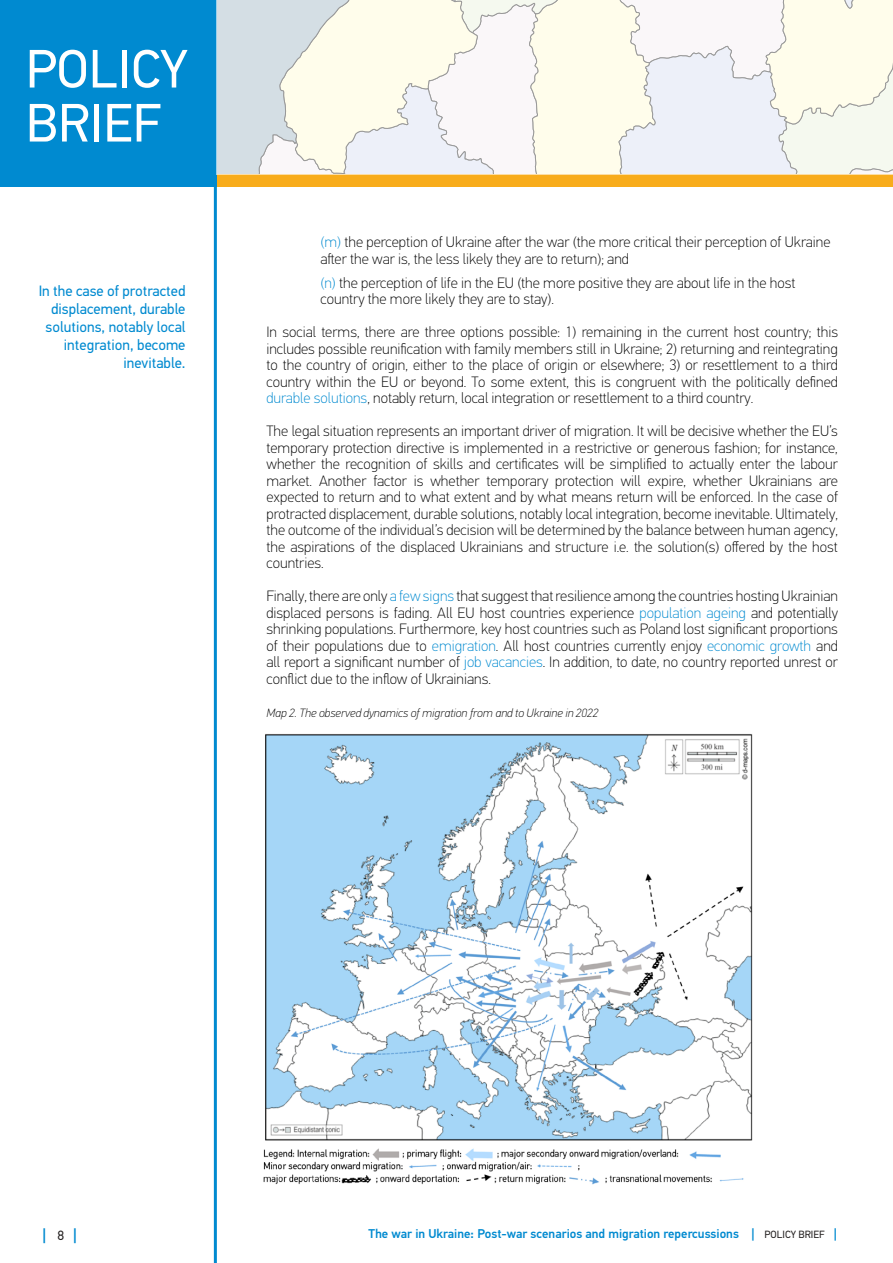
<style>
.page{position:relative;width:893px;height:1263px;background:#fff}
.page>*{position:absolute;margin:0;border:0;box-sizing:border-box;transform-origin:0 0}
.t1{font:54px/54px "PF Din Text Pro";color:#fff}
.t2{font:500 16.2px "PF Din Text Pro";color:#008ad0}
.t3{font:100 15px/16.5px "PF Din Text Pro";color:#000;text-align:justify}
.t4{font:15px/18px "PF Din Text Pro";color:#008ad0;text-align:right}
.t5{font:500 12.75px "PF Din Text Pro";color:#008ad0}
.t6{font:italic 100 12px "PF Din Text Pro";color:#000}
.s1{color:#008ad0}
.s2{font-weight:400;font-size:13.5px;color:#232020}
.s3{font-size:13.5px}
.s4{font-weight:400;font-size:10.5px;color:#232020}
</style>
<div class="page">
<div style="left:217px;top:174px;width:676px;height:13px;background:#f8ac1b"></div>
<hr style="left:214px;top:174px;width:3px;height:1089px;background:#008ad0">
<div style="left:0;top:0;width:217px;height:187px;background:#008ad0"></div>
<svg style="left:217px;top:0;width:676px;height:174px;fill:#faf7eb"></svg>
<img style="left:263px;top:734px;width:490px;height:451px">
<h1 class="t1" style="left:26px;top:42px;width:164px">POLICY<br>BRIEF</h1>
<p class="t4" style="left:39px;top:282px;width:148px">In the case of protracted displacement, durable solutions, notably local integration, become inevitable.</p>
<p class="t3" style="left:320px;top:234px;width:512px"><span class="s1">(m)</span> the perception of Ukraine after the war (the more critical their perception of Ukraine after the war is, the less likely they are to return); and</p>
<p class="t3" style="left:320px;top:274px;width:476px"><span class="s1">(n)</span> the perception of life in the EU (the more positive they are about life in the host country the more likely they are to stay).</p>
<p class="t3" style="left:266px;top:324px;width:573px">In social terms, there are three options possible: 1) remaining in the current host country; this includes possible reunification with family members still in Ukraine; 2) returning and reintegrating to the country of origin, either to the place of origin or elsewhere; 3) or resettlement to a third country within the EU or beyond. To some extent, this is congruent with the politically defined <span class="s1">durable solutions</span>, notably return, local integration or resettlement to a third country.</p>
<p class="t3" style="left:266px;top:423px;width:573px">The legal situation represents an important driver of migration. It will be decisive whether the EU’s temporary protection directive is implemented in a restrictive or generous fashion; for instance, whether the recognition of skills and certificates will be simplified to actually enter the labour market. Another factor is whether temporary protection will expire, whether Ukrainians are expected to return and to what extent and by what means return will be enforced. In the case of protracted displacement, durable solutions, notably local integration, become inevitable. Ultimately, the outcome of the individual’s decision will be determined by the balance between human agency, the aspirations of the displaced Ukrainians and structure i.e. the solution(s) offered by the host countries.</p>
<p class="t3" style="left:266px;top:588px;width:573px">Finally, there are only <span class="s1">a few signs</span> that suggest that resilience among the countries hosting Ukrainian displaced persons is fading. All EU host countries experience <span class="s1">population ageing</span> and potentially shrinking populations. Furthermore, key host countries such as Poland lost significant proportions of their populations due to <span class="s1">emigration</span>. All host countries currently enjoy <span class="s1">economic growth</span> and all report a significant number of <span class="s1">job vacancies</span>. In addition, to date, no country reported unrest or conflict due to the inflow of Ukrainians.</p>
<p class="t6" style="left:266px;top:706px;width:334px">Map 2. The observed dynamics of migration from and to Ukraine in 2022</p>
<p class="t2" style="left:43px;top:1225px;width:36px">| <span class="s2">8</span> |</p>
<p class="t5" style="left:368px;top:1226px;width:470px">The war in Ukraine: Post-war scenarios and migration repercussions <span class="s3">|</span> <span class="s4">POLICY BRIEF</span> <span class="s3">|</span></p>
</div>
